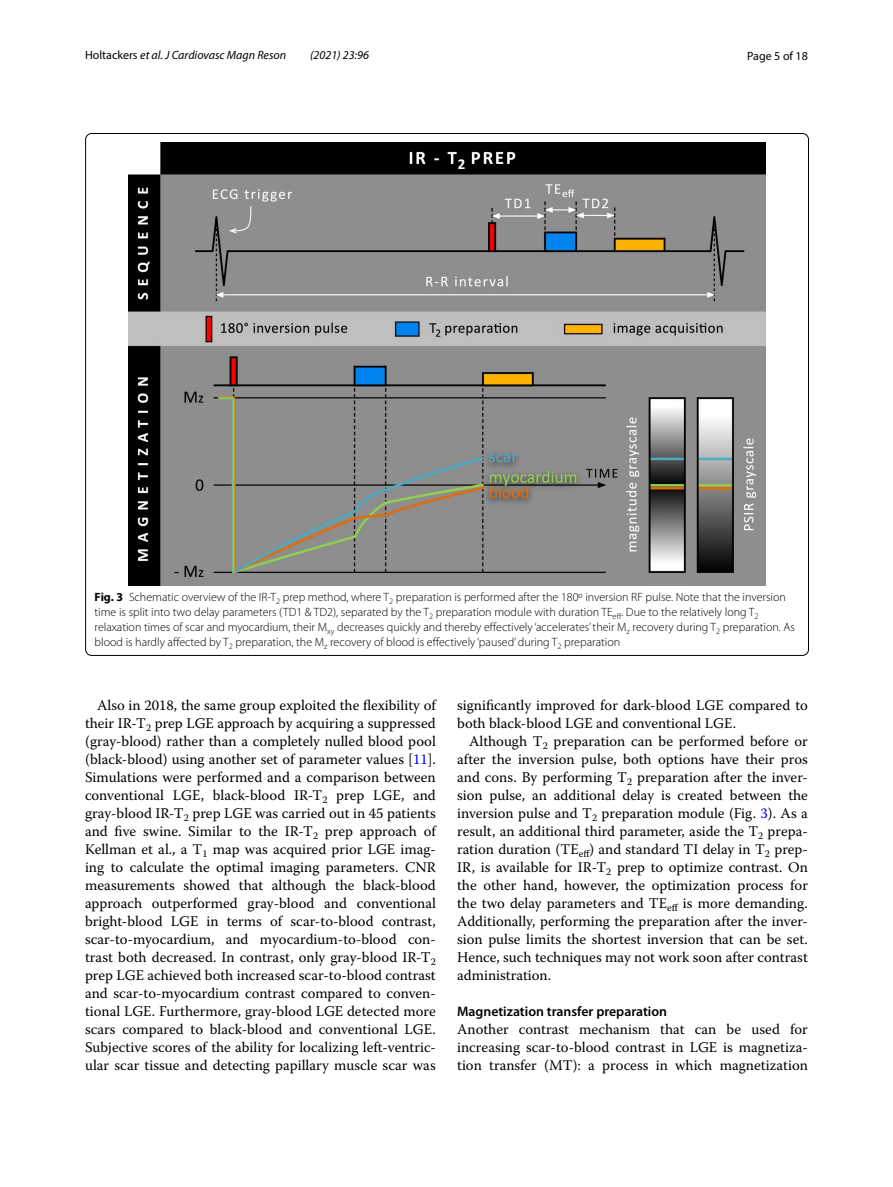
<style>
.page{position:relative;width:893px;height:1187px;background:#fff}
.page>*{position:absolute;margin:0;border:0;box-sizing:border-box;transform-origin:0 0}
.t1{font:14.7px/18px "Warnock Pro";color:#000;text-align:justify}
.t2{font:600 13.8px "Myriad Pro";color:#000}
.t3{font:300 12px/15px "Myriad Pro";color:#000}
.t4{font:italic 12px "Myriad Pro";color:#000}
.t5{font:12px "Myriad Pro";color:#000}
.s1{font-style:normal}
.s2{font-weight:700}
.s3{color:#00f}
</style>
<div class="page">
<img style="left:128px;top:142px;width:638px;height:443px">
<p class="t4" style="left:85px;top:48px;width:203px"><span class="s1">Holtackers</span> et al. J Cardiovasc Magn Reson</p>
<p class="t4" style="left:310px;top:48px;width:60px">(2021) 23:96</p>
<p class="t5" style="left:747px;top:48px;width:62px">Page 5 of 18</p>
<p class="t3" style="left:95px;top:589px;width:702px"><span class="s2">Fig. 3</span> Schematic overview of the IR-T<sub>2</sub> prep method, where T<sub>2</sub> preparation is performed after the 180º inversion RF pulse. Note that the inversion time is split into two delay parameters (TD1 &amp; TD2), separated by the T<sub>2</sub> preparation module with duration TE<sub>eff</sub>. Due to the relatively long T<sub>2 </sub>relaxation times of scar and myocardium, their M<sub>xy</sub> decreases quickly and thereby effectively ‘accelerates’ their M<sub>z</sub> recovery during T<sub>2</sub> preparation. As blood is hardly affected by T<sub>2</sub> preparation, the M<sub>z</sub> recovery of blood is effectively ‘paused’ during T<sub>2</sub> preparation</p>
<p class="t1" style="left:85px;top:695px;width:352px;text-indent:12px">Also in 2018, the same group exploited the flexibility of their IR-T<sub>2</sub> prep LGE approach by acquiring a suppressed (gray-blood) rather than a completely nulled blood pool (black-blood) using another set of parameter values [<span class="s3">11</span>].<br>Simulations were performed and a comparison between conventional LGE, black-blood IR-T<sub>2</sub> prep LGE, and gray-blood IR-T<sub>2</sub> prep LGE was carried out in 45 patients and five swine. Similar to the IR-T<sub>2</sub> prep approach of Kellman et al., a T<sub>1</sub> map was acquired prior LGE imag&shy;ing to calculate the optimal imaging parameters. CNR measurements showed that although the black-blood approach outperformed gray-blood and conventional bright-blood LGE in terms of scar-to-blood contrast, scar-to-myocardium, and myocardium-to-blood con&shy;trast both decreased. In contrast, only gray-blood IR-T<sub>2 </sub>prep LGE achieved both increased scar-to-blood contrast and scar-to-myocardium contrast compared to conven&shy;tional LGE. Furthermore, gray-blood LGE detected more scars compared to black-blood and conventional LGE.<br>Subjective scores of the ability for localizing left-ventric&shy;ular scar tissue and detecting papillary muscle scar was</p>
<p class="t1" style="left:457px;top:695px;width:352px">significantly improved for dark-blood LGE compared to both black-blood LGE and conventional LGE.</p>
<p class="t1" style="left:457px;top:731px;width:352px;text-indent:12px">Although T<sub>2</sub> preparation can be performed before or after the inversion pulse, both options have their pros and cons. By performing T<sub>2</sub> preparation after the inver&shy;sion pulse, an additional delay is created between the inversion pulse and T<sub>2</sub> preparation module (Fig. <span class="s3">3</span>). As a result, an additional third parameter, aside the T<sub>2</sub> prepa&shy;ration duration (TE<sub>eff</sub>) and standard TI delay in T<sub>2</sub> prep-IR, is available for IR-T<sub>2</sub> prep to optimize contrast. On the other hand, however, the optimization process for the two delay parameters and TE<sub>eff</sub> is more demanding.<br>Additionally, performing the preparation after the inver&shy;sion pulse limits the shortest inversion that can be set.<br>Hence, such techniques may not work soon after contrast administration.</p>
<p class="t2" style="left:457px;top:1002px;width:212px">Magnetization transfer preparation</p>
<p class="t1" style="left:457px;top:1019px;width:352px">Another contrast mechanism that can be used for increasing scar-to-blood contrast in LGE is magnetiza&shy;tion transfer (MT): a process in which magnetization</p>
</div>
